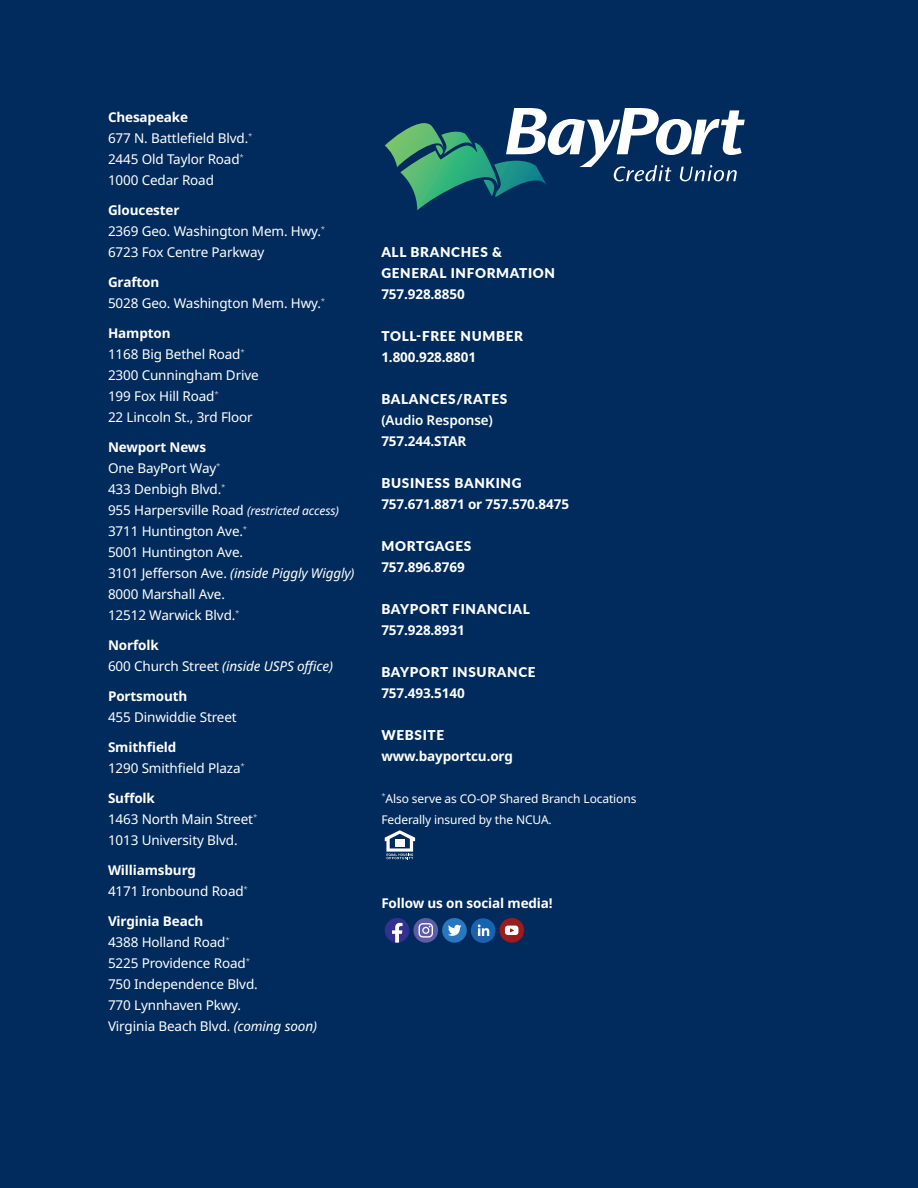
<style>
.page{position:relative;width:918px;height:1188px;background:#002b5c}
.page>*{position:absolute;margin:0;border:0;box-sizing:border-box;transform-origin:0 0}
.text2_small{font:13.5px "Noto Sans";letter-spacing:-.01em;color:#fff}
.text2_small-2{font:700 13.5px "Noto Sans";letter-spacing:-.01em;color:#fff}
.text1{font:900 13.5px "Lato";letter-spacing:.05em;color:#fff}
.text1-2{font:700 13.5px "Noto Sans";letter-spacing:-.01em;color:#fff}
.text2_small-3{font:italic 13.5px "Noto Sans";letter-spacing:-.01em;color:#fff}
.text1-3{font:600 13.5px "Noto Sans";letter-spacing:-.01em;color:#fff}
.text2_small-4{font:12px "Noto Sans";letter-spacing:-.01em;color:#fff}
.s1{font-style:italic;font-size:12px}
.s2{font-style:normal}
.s3{font-style:italic}
</style>
<div class="page">
<svg style="left:385px;top:108px;width:360px;height:102px"></svg>
<svg style="left:385px;top:830px;width:30px;height:29px"></svg>
<svg style="left:413px;top:918px;width:25px;height:25px"></svg>
<svg style="left:442px;top:918px;width:25px;height:25px"></svg>
<svg style="left:448px;top:925px;width:13px;height:11px"></svg>
<svg style="left:500px;top:918px;width:24px;height:25px"></svg>
<svg style="left:505px;top:926px;width:13px;height:9px"></svg>
<svg style="left:419px;top:923px;width:14px;height:15px"></svg>
<svg style="left:385px;top:918px;width:24px;height:25px"></svg>
<svg style="left:471px;top:918px;width:24px;height:25px"></svg>
<svg style="left:478px;top:925px;width:11px;height:11px"></svg>
<p class="text2_small-2" style="left:108px;top:108px;width:82px">Chesapeake</p>
<p class="text2_small" style="left:108px;top:129px;width:146px">677 N. Battlefield Blvd.<sup>*</sup></p>
<p class="text2_small" style="left:108px;top:150px;width:137px">2445 Old Taylor Road<sup>*</sup></p>
<p class="text2_small" style="left:108px;top:171px;width:108px">1000 Cedar Road</p>
<p class="text2_small-2" style="left:108px;top:201px;width:73px">Gloucester</p>
<p class="text2_small" style="left:108px;top:222px;width:219px">2369 Geo. Washington Mem. Hwy.<sup>*</sup></p>
<p class="text2_small" style="left:108px;top:243px;width:158px">6723 Fox Centre Parkway</p>
<p class="text2_small-2" style="left:108px;top:273px;width:53px">Grafton</p>
<p class="text2_small" style="left:108px;top:294px;width:219px">5028 Geo. Washington Mem. Hwy.<sup>*</sup></p>
<p class="text2_small-2" style="left:108px;top:324px;width:64px">Hampton</p>
<p class="text2_small" style="left:108px;top:345px;width:138px">1168 Big Bethel Road<sup>*</sup></p>
<p class="text2_small" style="left:108px;top:366px;width:152px">2300 Cunningham Drive</p>
<p class="text2_small" style="left:108px;top:387px;width:112px">199 Fox Hill Road<sup>*</sup></p>
<p class="text2_small" style="left:108px;top:408px;width:146px">22 Lincoln St., 3rd Floor</p>
<p class="text2_small-2" style="left:108px;top:438px;width:100px">Newport News</p>
<p class="text2_small" style="left:108px;top:459px;width:114px">One BayPort Way<sup>*</sup></p>
<p class="text2_small" style="left:108px;top:480px;width:119px">433 Denbigh Blvd.<sup>*</sup></p>
<p class="text2_small" style="left:108px;top:501px;width:233px">955 Harpersville Road <span class="s1">(restricted access)</span></p>
<p class="text2_small" style="left:108px;top:522px;width:141px">3711 Huntington Ave.<sup>*</sup></p>
<p class="text2_small" style="left:108px;top:543px;width:137px">5001 Huntington Ave.</p>
<p class="text2_small-3" style="left:108px;top:564px;width:248px"><span class="s2">3101 Jefferson Ave.</span> (inside Piggly Wiggly)</p>
<p class="text2_small" style="left:108px;top:585px;width:119px">8000 Marshall Ave.</p>
<p class="text2_small" style="left:108px;top:606px;width:133px">12512 Warwick Blvd.<sup>*</sup></p>
<p class="text2_small-2" style="left:108px;top:636px;width:52px">Norfolk</p>
<p class="text2_small-3" style="left:108px;top:657px;width:227px"><span class="s2">600 Church Street</span> (inside USPS office)</p>
<p class="text2_small-2" style="left:108px;top:687px;width:81px">Portsmouth</p>
<p class="text2_small" style="left:108px;top:708px;width:130px">455 Dinwiddie Street</p>
<p class="text2_small-2" style="left:108px;top:738px;width:70px">Smithfield</p>
<p class="text2_small" style="left:108px;top:759px;width:138px">1290 Smithfield Plaza<sup>*</sup></p>
<p class="text2_small-2" style="left:108px;top:789px;width:48px">Suffolk</p>
<p class="text2_small" style="left:108px;top:810px;width:151px">1463 North Main Street<sup>*</sup></p>
<p class="text2_small" style="left:108px;top:831px;width:131px">1013 University Blvd.</p>
<p class="text2_small-2" style="left:108px;top:861px;width:90px">Williamsburg</p>
<p class="text2_small" style="left:108px;top:882px;width:141px">4171 Ironbound Road<sup>*</sup></p>
<p class="text2_small-2" style="left:108px;top:912px;width:97px">Virginia Beach</p>
<p class="text2_small" style="left:108px;top:933px;width:123px">4388 Holland Road<sup>*</sup></p>
<p class="text2_small" style="left:108px;top:954px;width:144px">5225 Providence Road<sup>*</sup></p>
<p class="text2_small" style="left:108px;top:975px;width:151px">750 Independence Blvd.</p>
<p class="text2_small" style="left:108px;top:996px;width:135px">770 Lynnhaven Pkwy.</p>
<p class="text2_small" style="left:108px;top:1017px;width:210px">Virginia Beach Blvd. <span class="s3">(coming soon)</span></p>
<p class="text1" style="left:381px;top:242px;width:122px">ALL BRANCHES &amp;</p>
<p class="text1" style="left:381px;top:263px;width:175px">GENERAL INFORMATION</p>
<p class="text1-2" style="left:381px;top:285px;width:85px">757.928.8850</p>
<p class="text1" style="left:381px;top:326px;width:143px">TOLL-FREE NUMBER</p>
<p class="text1-2" style="left:381px;top:348px;width:96px">1.800.928.8801</p>
<p class="text1" style="left:381px;top:389px;width:127px">BALANCES/RATES</p>
<p class="text1-3" style="left:381px;top:411px;width:113px">(Audio Response)</p>
<p class="text1-2" style="left:381px;top:432px;width:87px">757.244.STAR</p>
<p class="text1" style="left:381px;top:473px;width:142px">BUSINESS BANKING</p>
<p class="text1-2" style="left:381px;top:495px;width:189px">757.671.8871 or 757.570.8475</p>
<p class="text1" style="left:381px;top:536px;width:91px">MORTGAGES</p>
<p class="text1-2" style="left:381px;top:558px;width:85px">757.896.8769</p>
<p class="text1" style="left:381px;top:599px;width:150px">BAYPORT FINANCIAL</p>
<p class="text1-2" style="left:381px;top:621px;width:85px">757.928.8931</p>
<p class="text1" style="left:381px;top:662px;width:156px">BAYPORT INSURANCE</p>
<p class="text1-2" style="left:381px;top:684px;width:85px">757.493.5140</p>
<p class="text1" style="left:381px;top:725px;width:64px">WEBSITE</p>
<p class="text1-2" style="left:381px;top:747px;width:133px">www.bayportcu.org</p>
<p class="text2_small-4" style="left:381px;top:791px;width:257px"><sup>*</sup>Also serve as CO-OP Shared Branch Locations</p>
<p class="text2_small-4" style="left:381px;top:812px;width:172px">Federally insured by the NCUA.</p>
<p class="text2_small-2" style="left:381px;top:894px;width:173px">Follow us on social media!</p>
</div>
